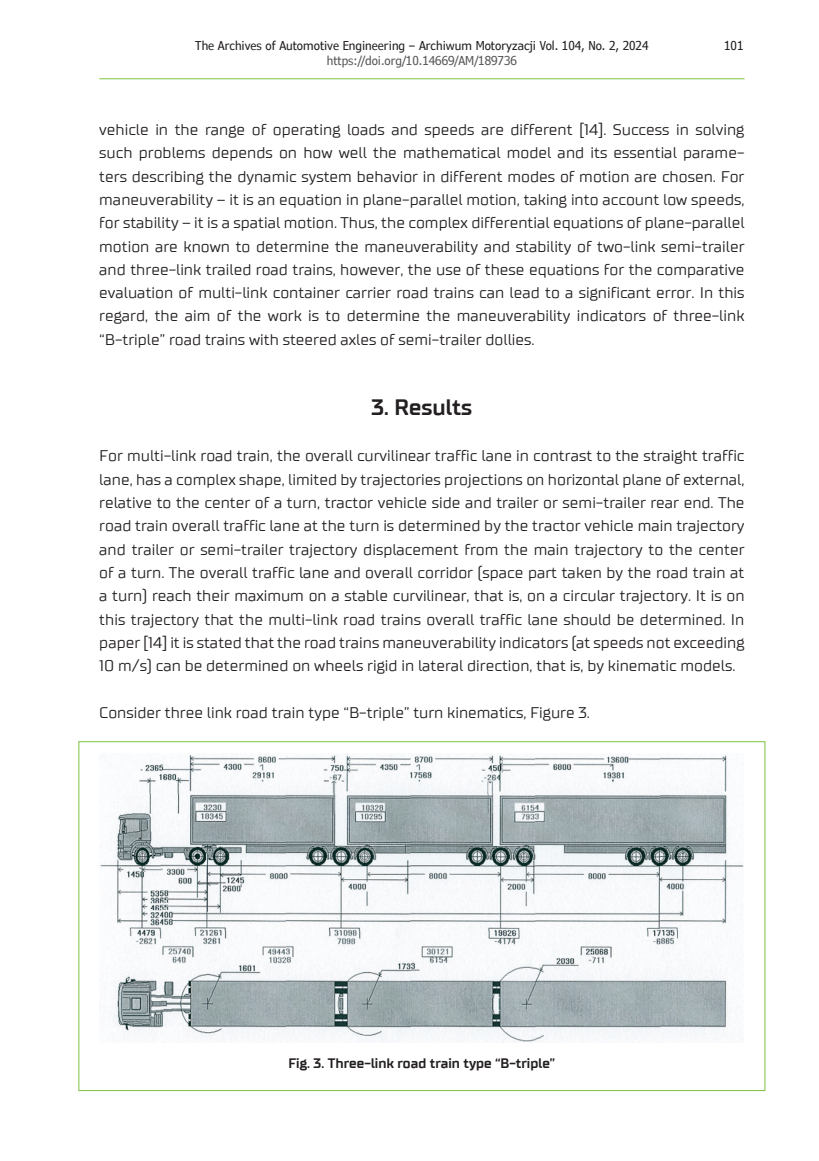
<style>
.page{position:relative;width:819px;height:1161px;background:#fff}
.page>*{position:absolute;margin:0;border:0;box-sizing:border-box;transform-origin:0 0}
.t1{font:700 22.75px "TT Supermolot";color:#231f20}
.t2{font:15.75px/23.3px "TT Supermolot";color:#231f20;text-align:justify}
.t3{font:700 14px "TT Supermolot";color:#231f20}
.t4{font:condensed 12.25px "Verdana Pro";color:#231f20}
.t5{font:condensed 12.25px "Verdana Pro";color:#57585a}
</style>
<div class="page">
<hr style="left:99px;top:78px;width:645px;height:1px;background:#7fc241">
<img style="left:99px;top:754px;width:644px;height:288px">
<p class="t4" style="left:195px;top:37px;width:454px">The Archives of Automotive Engineering – Archiwum Motoryzacji Vol. 104, No. 2, 2024</p>
<p class="t4" style="left:724px;top:37px;width:21px">101</p>
<p class="t5" style="left:327px;top:53px;width:191px">https://doi.org/10.14669/AM/189736</p>
<p class="t2" style="left:99px;top:118px;width:646px">vehicle in the range of operating loads and speeds are different [14]. Success in solving such problems depends on how well the mathematical model and its essential parame&shy;ters describing the dynamic system behavior in different modes of motion are chosen. For maneuverability – it is an equation in plane-parallel motion, taking into account low speeds, for stability – it is a spatial motion. Thus, the complex differential equations of plane-parallel motion are known to determine the maneuverability and stability of two-link semi-trailer and three-link trailed road trains, however, the use of these equations for the comparative evaluation of multi-link container carrier road trains can lead to a significant error. In this regard, the aim of the work is to determine the maneuverability indicators of three-link “B-triple” road trains with steered axles of semi-trailer dollies.</p>
<h1 class="t1" style="left:371px;top:393px;width:102px">3. Results</h1>
<p class="t2" style="left:99px;top:444px;width:646px">For multi-link road train, the overall curvilinear traffic lane in contrast to the straight traffic lane, has a complex shape, limited by trajectories projections on horizontal plane of external, relative to the center of a turn, tractor vehicle side and trailer or semi-trailer rear end. The road train overall traffic lane at the turn is determined by the tractor vehicle main trajectory and trailer or semi-trailer trajectory displacement from the main trajectory to the center of a turn. The overall traffic lane and overall corridor (space part taken by the road train at a turn) reach their maximum on a stable curvilinear, that is, on a circular trajectory. It is on this trajectory that the multi-link road trains overall traffic lane should be determined. In paper [14] it is stated that the road trains maneuverability indicators (at speeds not exceeding 10 m/s) can be determined on wheels rigid in lateral direction, that is, by kinematic models.</p>
<p class="t2" style="left:99px;top:701px;width:492px">Consider three link road train type “B-triple” turn kinematics, Figure 3.</p>
<p class="t3" style="left:288px;top:1054px;width:268px">Fig. 3. Three-link road train type “B-triple”</p>
</div>
